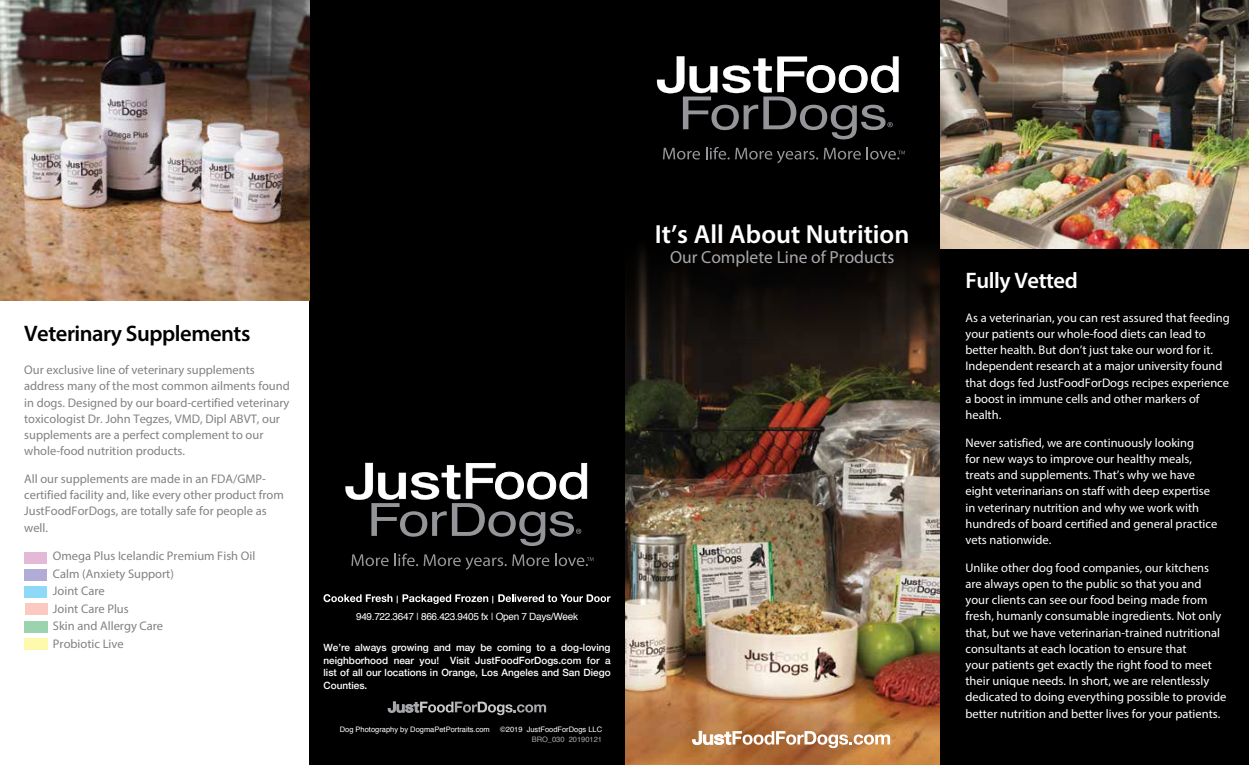
<style>
.page{position:relative;width:1249px;height:765px;background:#fff}
.page>*{position:absolute;margin:0;border:0;box-sizing:border-box;transform-origin:0 0}
.t1{font:600 26.25px "Myriad Pro";color:#fff}
.t2{font:600 22.5px "Myriad Pro";letter-spacing:-.02em;color:#000}
.t3{font:600 22.5px "Myriad Pro";letter-spacing:-.02em;color:#fff}
.t4{font:17.5px "Myriad Pro";color:#a7a9ac}
.t5{font:12.5px/16.2px "Myriad Pro";color:#fff}
.t6{font:12.5px/16.2px "Myriad Pro";color:#808285}
.t7{font:500 10px/12.5px "Helvetica Neue";color:#fff;text-align:justify}
.t8{font:10px "Helvetica";letter-spacing:-.03em;color:#fff}
.t9{font:7.5px "Helvetica";color:#fff}
.t10{font:7.5px "Helvetica";color:#a7a9ac}
.s1{font-weight:300}
</style>
<div class="page">
<div style="left:939px;top:248px;width:310px;height:517px;background:#000"></div>
<img style="left:939px;top:0;width:310px;height:248px">
<div style="left:624px;top:0;width:315px;height:417px;background:#000"></div>
<img style="left:624px;top:250px;width:315px;height:515px">
<div style="left:309px;top:0;width:315px;height:765px;background:#000"></div>
<svg style="left:323px;top:594px;width:287px;height:10px"></svg>
<svg style="left:388px;top:701px;width:158px;height:14px"></svg>
<svg style="left:692px;top:731px;width:198px;height:17px"></svg>
<img style="left:0;top:0;width:309px;height:301px">
<div style="left:24px;top:569px;width:23px;height:12px;background:#b0acd5"></div>
<div style="left:24px;top:586px;width:23px;height:12px;background:#8ed8f8"></div>
<div style="left:24px;top:621px;width:23px;height:12px;background:#9bd3ae"></div>
<div style="left:25px;top:621px;width:23px;height:12px;background:#9bd3ae"></div>
<div style="left:25px;top:603px;width:23px;height:12px;background:#fbc9bf"></div>
<div style="left:24px;top:638px;width:23px;height:12px;background:#fff9ae"></div>
<div style="left:25px;top:638px;width:23px;height:12px;background:#fff9ae"></div>
<svg style="left:657px;top:56px;width:241px;height:83px"></svg>
<svg style="left:663px;top:148px;width:37px;height:12px"></svg>
<svg style="left:706px;top:147px;width:112px;height:16px"></svg>
<svg style="left:824px;top:147px;width:81px;height:13px"></svg>
<svg style="left:345px;top:463px;width:242px;height:83px"></svg>
<svg style="left:351px;top:554px;width:67px;height:12px"></svg>
<svg style="left:424px;top:554px;width:125px;height:16px"></svg>
<svg style="left:555px;top:554px;width:38px;height:12px"></svg>
<div style="left:24px;top:552px;width:23px;height:12px;background:#e3b9d7"></div>
<h2 class="t2" style="left:24px;top:319px;width:228px">Veterinary Supplements</h2>
<p class="t6" style="left:24px;top:361px;width:267px">Our exclusive line of veterinary supplements address many of the most common ailments found in dogs. Designed by our board-certified veterinary toxicologist Dr. John Tegzes, VMD, Dipl ABVT, our supplements are a perfect complement to our whole-food nutrition products.</p>
<p class="t6" style="left:24px;top:470px;width:261px">All our supplements are made in an FDA/GMP&shy;certified facility and, like every other product from JustFoodForDogs, are totally safe for people as well.</p>
<p class="t6" style="left:53px;top:547px;width:204px;line-height:17.5px">Omega Plus Icelandic Premium Fish Oil<br>Calm (Anxiety Support)<br>Joint Care<br>Joint Care Plus<br>Skin and Allergy Care<br>Probiotic Live</p>
<p class="t8" style="left:356px;top:609px;width:223px">949.722.3647 <span class="s1">I</span> 866.423.9405 fx <span class="s1">I</span> Open 7 Days/Week</p>
<p class="t7" style="left:323px;top:641px;width:289px">We’re always growing and may be coming to a dog-loving neighborhood near you! Visit JustFoodForDogs.com for a list of all our locations in Orange, Los Angeles and San Diego Counties.</p>
<p class="t9" style="left:340px;top:723px;width:152px">Dog Photography by DogmaPetPortraits.com</p>
<p class="t9" style="left:500px;top:723px;width:103px">©2019 JustFoodForDogs LLC</p>
<p class="t10" style="left:532px;top:733px;width:72px">BRO_030 20190121</p>
<h1 class="t1" style="left:655px;top:217px;width:256px">It’s All About Nutrition</h1>
<h3 class="t4" style="left:670px;top:246px;width:226px">Our Complete Line of Products</h3>
<h2 class="t3" style="left:965px;top:267px;width:114px">Fully Vetted</h2>
<p class="t5" style="left:965px;top:309px;width:266px">As a veterinarian, you can rest assured that feeding your patients our whole-food diets can lead to better health. But don’t just take our word for it.<br>Independent research at a major university found that dogs fed JustFoodForDogs recipes experience a boost in immune cells and other markers of health.</p>
<p class="t5" style="left:965px;top:434px;width:253px">Never satisfied, we are continuously looking<br>for new ways to improve our healthy meals, treats and supplements. That’s why we have eight veterinarians on staff with deep expertise in veterinary nutrition and why we work with hundreds of board certified and general practice vets nationwide.</p>
<p class="t5" style="left:965px;top:559px;width:262px">Unlike other dog food companies, our kitchens are always open to the public so that you and your clients can see our food being made from fresh, humanly consumable ingredients. Not only that, but we have veterinarian-trained nutritional consultants at each location to ensure that<br>your patients get exactly the right food to meet their unique needs. In short, we are relentlessly dedicated to doing everything possible to provide better nutrition and better lives for your patients.</p>
</div>
